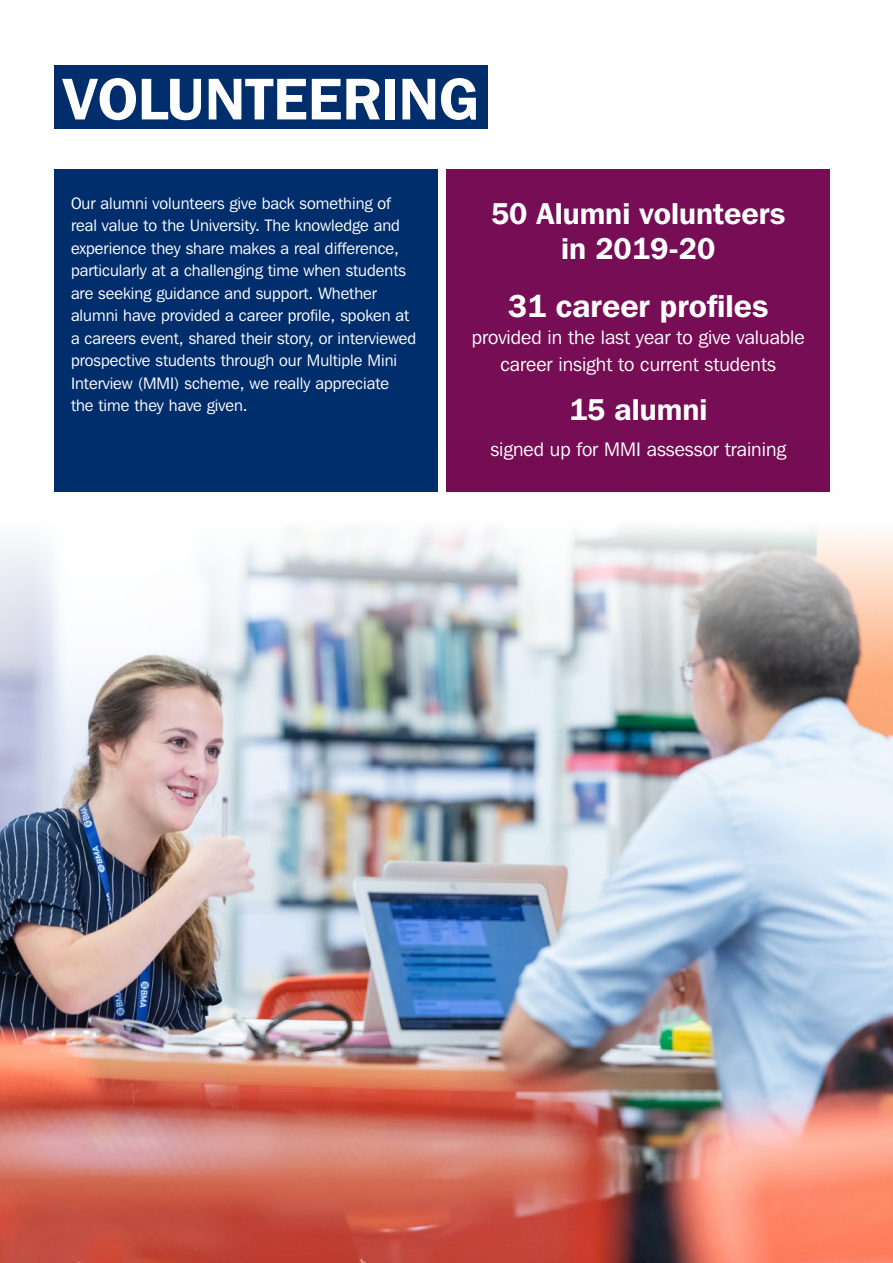
<style>
.page{position:relative;width:893px;height:1263px;background:#fff}
.page>*{position:absolute;margin:0;border:0;box-sizing:border-box;transform-origin:0 0}
.t1{font:600 58.5px "Franklin Gothic IT Cby BT";color:#fff}
.t2{font:600 31.5px "Franklin Gothic IT Cby BT";color:#fff}
.t3{font:600 30px/34.5px "Franklin Gothic IT Cby BT";color:#fff;text-align:center}
.t4{font:19.5px/27px "Franklin Gothic IT Cby BT";color:#fff;text-align:center}
.t5{font:16.5px/22.5px "Franklin Gothic IT Cby BT";color:#fff}
</style>
<div class="page">
<img style="left:0;top:446px;width:893px;height:817px">
<div style="left:54px;top:66px;width:434px;height:63px;background:#002e6d"></div>
<div style="left:54px;top:169px;width:383px;height:322px;background:#002e6d"></div>
<div style="left:446px;top:169px;width:384px;height:322px;background:#770d54"></div>
<h1 class="t1" style="left:62px;top:62px;width:417px">VOLUNTEERING</h1>
<p class="t5" style="left:71px;top:191px;width:347px">Our alumni volunteers give back something of real value to the University. The knowledge and experience they share makes a real difference, particularly at a challenging time when students are seeking guidance and support. Whether alumni have provided a career profile, spoken at a careers event, shared their story, or interviewed prospective students through our Multiple Mini Interview (MMI) scheme, we really appreciate<br>the time they have given.</p>
<h3 class="t3" style="left:491px;top:196px;width:296px">50 Alumni volunteers in 2019-20</h3>
<h2 class="t2" style="left:508px;top:286px;width:262px">31 career profiles</h2>
<p class="t4" style="left:472px;top:323px;width:334px">provided in the last year to give valuable career insight to current students</p>
<h3 class="t3" style="left:569px;top:392px;width:140px">15 alumni</h3>
<p class="t4" style="left:490px;top:435px;width:297px">signed up for MMI assessor training</p>
</div>
